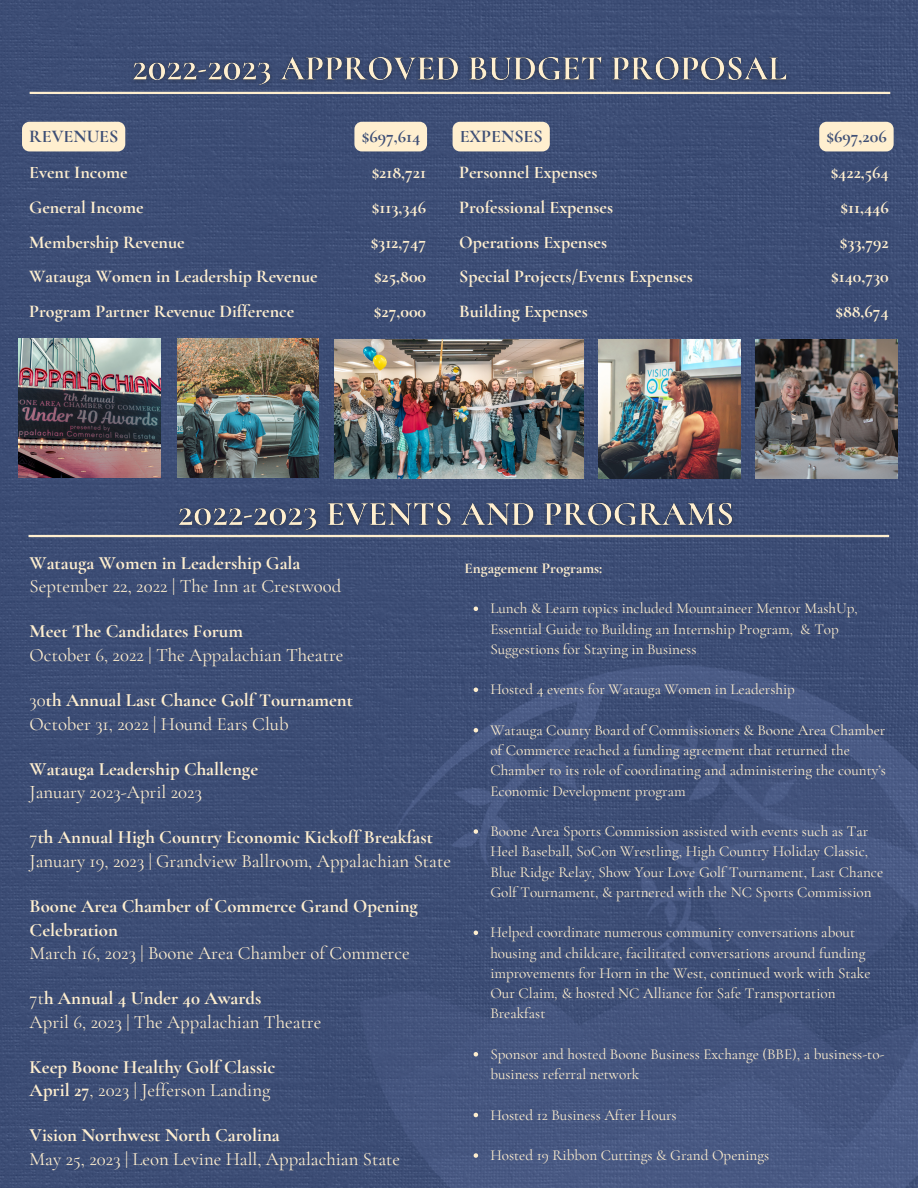
<style>
.page{position:relative;width:918px;height:1188px;background:#3d4d75}
.page>*{position:absolute;margin:0;border:0;box-sizing:border-box;transform-origin:0 0}
.t1{font:18.75px "Cormorant Garamond";color:#ffefcf}
.t2{font:700 18.75px/23.7px "Cormorant Garamond";color:#ffefcf}
.t3{font:700 18px "Cormorant Garamond";color:#ffefcf}
.t4{font:700 18px "Cormorant Garamond";color:#3e4f76}
.t5{font:15.15px/20.2px "Cormorant Garamond";color:#ffefcf}
.t6{font:700 15.15px "Cormorant Garamond";color:#ffefcf}
.s1{font-weight:400}
.s2{font-weight:700}
.s3{font-style:italic}
</style>
<div class="page">
<img style="left:18px;top:338px;width:143px;height:140px">
<img style="left:340px;top:659px;width:578px;height:529px">
<hr style="left:30px;top:92px;width:860px;height:2px;background:#ffefcf">
<img style="left:125px;top:48px;width:673px;height:48px">
<div style="left:22px;top:122px;width:103px;height:29px;background:#ffefcf"></div>
<div style="left:354px;top:122px;width:73px;height:29px;background:#ffefcf"></div>
<div style="left:453px;top:122px;width:97px;height:29px;background:#ffefcf"></div>
<div style="left:819px;top:122px;width:75px;height:29px;background:#ffefcf"></div>
<hr style="left:29px;top:535px;width:860px;height:2px;background:#ffefcf">
<img style="left:169px;top:493px;width:573px;height:49px">
<svg style="left:474px;top:607px;width:4px;height:4px"></svg>
<svg style="left:474px;top:688px;width:4px;height:4px"></svg>
<svg style="left:474px;top:728px;width:4px;height:5px"></svg>
<svg style="left:474px;top:829px;width:4px;height:5px"></svg>
<svg style="left:474px;top:931px;width:4px;height:4px"></svg>
<svg style="left:474px;top:1052px;width:4px;height:5px"></svg>
<svg style="left:474px;top:1113px;width:4px;height:4px"></svg>
<svg style="left:474px;top:1153px;width:4px;height:5px"></svg>
<img style="left:177px;top:338px;width:142px;height:140px">
<img style="left:599px;top:339px;width:141px;height:140px">
<img style="left:756px;top:339px;width:142px;height:140px">
<img style="left:334px;top:339px;width:249px;height:140px">
<p class="t4" style="left:29px;top:126px;width:91px">REVENUES</p>
<p class="t3" style="left:29px;top:161px;width:100px">Event Income</p>
<p class="t3" style="left:29px;top:196px;width:116px">General Income</p>
<p class="t3" style="left:29px;top:231px;width:157px">Membership Revenue</p>
<p class="t3" style="left:29px;top:266px;width:290px">Watauga Women in Leadership Revenue</p>
<p class="t3" style="left:29px;top:301px;width:267px">Program Partner Revenue Difference</p>
<p class="t4" style="left:362px;top:126px;width:60px">$697,614</p>
<p class="t4" style="left:460px;top:126px;width:85px">EXPENSES</p>
<p class="t3" style="left:459px;top:161px;width:140px">Personnel Expenses</p>
<p class="t3" style="left:459px;top:196px;width:155px">Professional Expenses</p>
<p class="t3" style="left:459px;top:231px;width:149px">Operations Expenses</p>
<p class="t3" style="left:459px;top:266px;width:235px">Special Projects/Events Expenses</p>
<p class="t3" style="left:459px;top:301px;width:130px">Building Expenses</p>
<p class="t3" style="left:372px;top:161px;width:56px">$218,721</p>
<p class="t3" style="left:372px;top:196px;width:56px">$113,346</p>
<p class="t3" style="left:371px;top:231px;width:57px">$312,747</p>
<p class="t3" style="left:374px;top:266px;width:54px">$25,800</p>
<p class="t3" style="left:374px;top:301px;width:54px">$27,000</p>
<p class="t4" style="left:827px;top:126px;width:62px">$697,206</p>
<p class="t3" style="left:831px;top:161px;width:60px">$422,564</p>
<p class="t3" style="left:841px;top:196px;width:50px">$11,446</p>
<p class="t3" style="left:840px;top:231px;width:51px">$33,792</p>
<p class="t3" style="left:831px;top:266px;width:59px">$140,730</p>
<p class="t3" style="left:835px;top:301px;width:55px">$88,674</p>
<p class="t2" style="left:30px;top:551px;width:272px">Watauga Women in Leadership Gala</p>
<p class="t1" style="left:30px;top:575px;width:313px">September 22, 2022 | The Inn at Crestwood</p>
<p class="t2" style="left:30px;top:620px;width:215px">Meet The Candidates Forum</p>
<p class="t1" style="left:30px;top:644px;width:315px">October 6, 2022 | The Appalachian Theatre</p>
<p class="t2" style="left:30px;top:688px;width:325px"><span class="s1">30</span>th Annual Last Chance Golf Tournament</p>
<p class="t1" style="left:30px;top:712px;width:261px">October 31, 2022 | Hound Ears Club</p>
<p class="t2" style="left:30px;top:757px;width:230px">Watauga Leadership Challenge</p>
<p class="t1" style="left:30px;top:781px;width:174px">January 2023-April 2023</p>
<p class="t2" style="left:30px;top:826px;width:405px"><span class="s1">7</span>th Annual High Country Economic Kickoff Breakfast</p>
<p class="t1" style="left:30px;top:850px;width:423px">January 19, 2023 | Grandview Ballroom, Appalachian State</p>
<p class="t2" style="left:30px;top:894px;width:390px">Boone Area Chamber of Commerce Grand Opening<br>Celebration</p>
<p class="t1" style="left:30px;top:942px;width:382px">March 16, 2023 | Boone Area Chamber of Commerce</p>
<p class="t2" style="left:30px;top:986px;width:233px"><span class="s1">7t</span>h Annual 4 Under 40 Awards</p>
<p class="t1" style="left:30px;top:1011px;width:293px">April 6, 2023 | The Appalachian Theatre</p>
<p class="t2" style="left:30px;top:1055px;width:247px">Keep Boone Healthy Golf Classic</p>
<p class="t1" style="left:30px;top:1079px;width:242px"><span class="s2">April 27</span>, 2023 | Jefferson Landing</p>
<p class="t2" style="left:30px;top:1124px;width:252px">Vision Northwest North Carolina</p>
<p class="t1" style="left:30px;top:1148px;width:372px">May 25, 2023 | Leon Levine Hall, Appalachian State</p>
<p class="t6" style="left:465px;top:559px;width:139px">Engagement Programs:</p>
<p class="t5" style="left:490px;top:598px;width:369px">Lunch &amp; Learn topics included Mountaineer Mentor MashUp,<br>Essential Guide to Building an Internship Program, &amp; Top<br>Suggestions for Staying in Business</p>
<p class="t5" style="left:490px;top:679px;width:306px">Hosted 4 events for Watauga Women in Leadership</p>
<p class="t5" style="left:490px;top:720px;width:397px">Watauga County Board of Commissioners &amp; Boone Area Chamber of Commerce reached a funding agreement that returned the Chamber to its role of coordinating and administering the county’s Economic Development program</p>
<p class="t5" style="left:490px;top:821px;width:394px">Boone Area Sports Commission assisted with events such as Tar Heel Baseball, SoCon Wrestling, High Country Holiday Classic, Blue Ridge Relay, Show Your Love Golf Tournament, Last Chance Golf Tournament, &amp; partnered with the NC Sports Commission</p>
<p class="t5" style="left:490px;top:922px;width:382px">Helped coordinate numerous community conversations about housing and childcare, facilitated conversations around funding improvements for Horn in the West, continued work with Stake Our Claim<span class="s3">,</span> &amp; hosted NC Alliance for Safe Transportation Breakfast</p>
<p class="t5" style="left:490px;top:1044px;width:396px">Sponsor and hosted Boone Business Exchange (BBE), a business-to&shy;business referral network</p>
<p class="t5" style="left:490px;top:1105px;width:188px">Hosted 12 Business After Hours</p>
<p class="t5" style="left:490px;top:1145px;width:280px">Hosted 19 Ribbon Cuttings &amp; Grand Openings</p>
</div>
